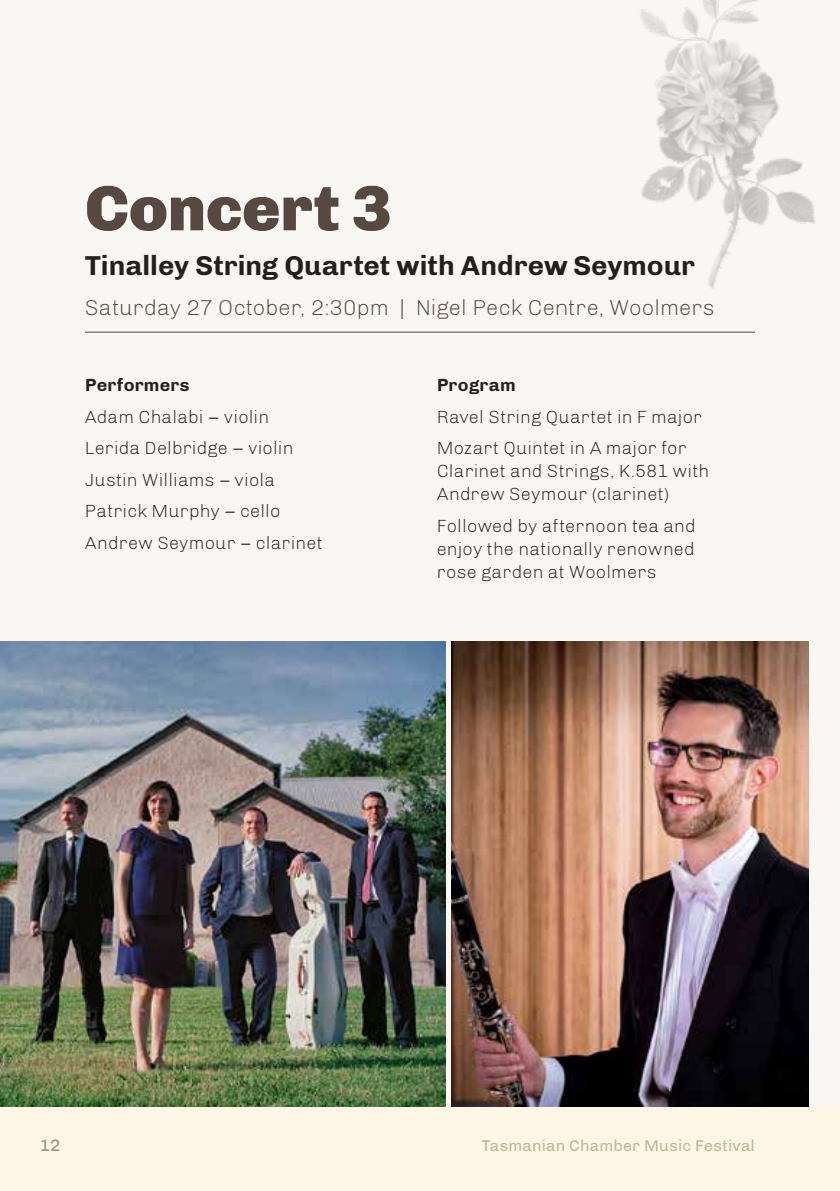
<style>
.page{position:relative;width:840px;height:1191px;background:#fff}
.page>*{position:absolute;margin:0;border:0;box-sizing:border-box;transform-origin:0 0}
.t1{font:900 64px "Chivo";letter-spacing:-.005em;color:#574941}
.t2{font:700 28px "Chivo";color:#231f20}
.t3{font:300 22px "Chivo";color:#574941}
.t4{font:300 18px/31.6px "Chivo";letter-spacing:.01em;color:#231f20}
.t5{font:700 18px "Chivo";letter-spacing:.015em;color:#231f20}
.t6{font:17px "Chivo";color:#9e928a}
.t7{font:16px "Chivo";letter-spacing:.015em;color:#c2b59b}
</style>
<div class="page">
<div style="left:0;top:0;width:839px;height:1191px;background:#fdf6e6"></div>
<div style="left:0;top:0;width:839px;height:1106px;background:#f9f7f3"></div>
<img style="left:0;top:641px;width:445px;height:465px">
<img style="left:451px;top:641px;width:357px;height:465px">
<hr style="left:85px;top:332px;width:669px;height:1px;background:#574941">
<img style="left:640px;top:0;width:176px;height:289px">
<h1 class="t1" style="left:85px;top:170px;width:308px">Concert 3</h1>
<h2 class="t2" style="left:85px;top:249px;width:611px">Tinalley String Quartet with Andrew Seymour</h2>
<p class="t3" style="left:85px;top:294px;width:630px">Saturday 27 October, 2:30pm | Nigel Peck Centre, Woolmers</p>
<p class="t5" style="left:85px;top:374px;width:106px">Performers</p>
<p class="t4" style="left:85px;top:401px;width:239px">Adam Chalabi – violin<br>Lerida Delbridge – violin<br>Justin Williams – viola<br>Patrick Murphy – cello<br>Andrew Seymour – clarinet</p>
<p class="t5" style="left:437px;top:374px;width:80px">Program</p>
<p class="t4" style="left:437px;top:401px;width:267px">Ravel String Quartet in F major<br>Mozart Quintet in A major for</p>
<p class="t4" style="left:437px;top:460px;width:274px;line-height:23px">Clarinet and Strings, K.581 with<br>Andrew Seymour (clarinet)</p>
<p class="t4" style="left:437px;top:514px;width:260px;line-height:23px;text-align:justify">Followed by afternoon tea and enjoy the nationally renowned rose garden at Woolmers</p>
<p class="t6" style="left:40px;top:1135px;width:22px">12</p>
<p class="t7" style="left:481px;top:1136px;width:274px">Tasmanian Chamber Music Festival</p>
</div>
